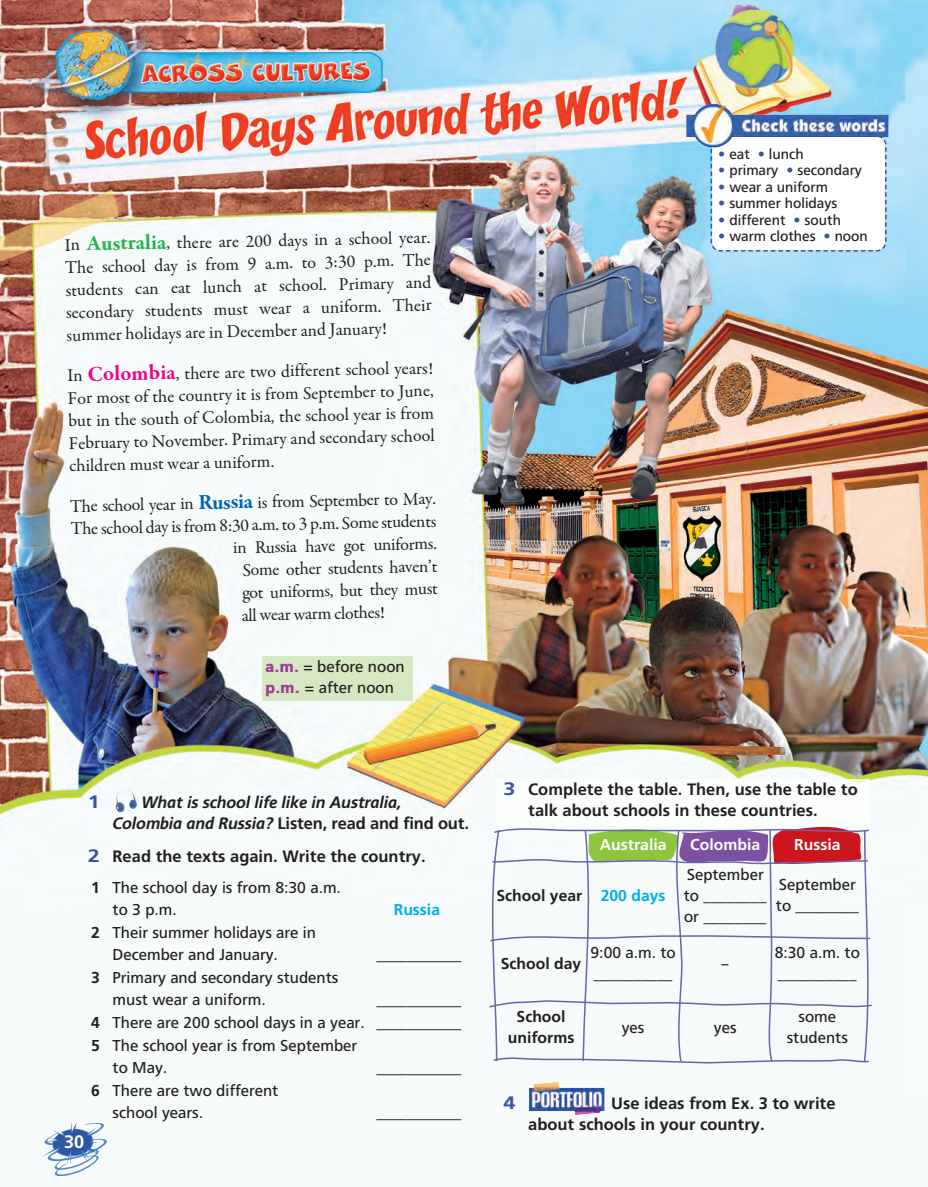
<style>
.page{position:relative;width:928px;height:1187px;background:#fff}
.page>*{position:absolute;margin:0;border:0;box-sizing:border-box;transform-origin:0 0}
.t1{font:18px/22.5px "Garamond Premr Pro";color:#231f20;text-align:justify}
.t2{font:700 18px "PF Catalog";color:#fff}
.t3{font:700 18px "PF Catalog";color:#3954a4;scale:1.2 1}
.t4{font:700 16.5px/21px "PF Catalog";color:#231f20}
.t5{font:italic 700 16.5px/21px "PF Catalog";letter-spacing:-.01em;color:#231f20}
.t6{font:15.75px/21px "PF Catalog";color:#231f20}
.t7{font:700 15.75px/21px "PF Catalog";color:#231f20;text-align:center}
.t8{font:700 15.75px "PF Catalog";color:#fff}
.t9{font:700 15.75px "PF Catalog";color:#00aeef}
.t10{font:14.25px "PF Catalog";color:#231f20}
.s1{font-weight:700;font-size:21.75px;color:#23b24b}
.s2{font-weight:700;font-size:21.75px;color:#ed028c}
.s3{font-weight:700;font-size:21.75px;color:#0166b3}
.s4{font-weight:900;color:#a13d96}
.s5{color:#3954a4}
.s6{font-style:normal}
.s7{font-size:18px;color:#3954a4}
.s8{font-weight:700}
.s9{color:#00aeef}
</style>
<div class="page">
<img style="left:0;top:0;width:928px;height:1177px">
<svg style="left:42px;top:1121px;width:65px;height:54px"></svg>
<img style="left:529px;top:1081px;width:76px;height:33px">
<img style="left:497px;top:779px;width:372px;height:46px">
<svg style="left:710px;top:148px;width:177px;height:104px"></svg>
<img style="left:686px;top:103px;width:203px;height:45px">
<img style="left:116px;top:797px;width:15px;height:14px">
<div style="left:262px;top:656px;width:151px;height:44px;background:#d6e8c2"></div>
<svg style="left:488px;top:826px;width:385px;height:238px"></svg>
<p class="t1" style="left:64px;top:234px;width:368px;rotate:-1deg">In <span class="s1">Australia</span>, there are 200 days in a school year.<br>The school day is from 9 a.m. to 3:30 p.m. The students can eat lunch at school. Primary and secondary students must wear a uniform. Their summer holidays are in December and January!</p>
<p class="t1" style="left:67px;top:365px;width:368px;rotate:-1deg">In <span class="s2">Colombia</span>, there are two different school years!<br>For most of the country it is from September to June, but in the south of Colombia, the school year is from February to November. Primary and secondary school children must wear a uniform.</p>
<p class="t1" style="left:70px;top:495px;width:367px;rotate:-1deg">The school year in <span class="s3">Russia</span> is from September to May.</p>
<p class="t1" style="left:70px;top:518px;width:367px;rotate:-1deg">The school day is from 8:30 a.m. to 3 p.m. Some students</p>
<p class="t1" style="left:233px;top:537px;width:205px;rotate:-1deg">in Russia have got uniforms.</p>
<p class="t1" style="left:242px;top:560px;width:196px;rotate:-1deg">Some other students haven’t</p>
<p class="t1" style="left:242px;top:582px;width:197px;rotate:-1deg">got uniforms, but they must</p>
<p class="t1" style="left:241px;top:605px;width:145px;rotate:-1deg">all wear warm clothes!</p>
<p class="t6" style="left:265px;top:656px;width:141px"><span class="s4">a.m.</span> = before noon <span class="s4">p.m.</span> = after noon</p>
<p class="t10" style="left:718px;top:148px;width:87px"><span class="s5">•</span> eat <span class="s5">•</span> lunch</p>
<p class="t10" style="left:718px;top:165px;width:145px"><span class="s5">•</span> primary <span class="s5">•</span> secondary</p>
<p class="t10" style="left:718px;top:181px;width:111px"><span class="s5">•</span> wear a uniform</p>
<p class="t10" style="left:718px;top:198px;width:121px"><span class="s5">•</span> summer holidays</p>
<p class="t10" style="left:718px;top:214px;width:124px"><span class="s5">•</span> different <span class="s5">•</span> south</p>
<p class="t10" style="left:718px;top:231px;width:151px"><span class="s5">•</span> warm clothes <span class="s5">•</span> noon</p>
<p class="t3" style="left:88px;top:794px;width:12px">1</p>
<p class="t5" style="left:113px;top:793px;width:358px;text-indent:29px">What is school life like in Australia,<br>Colombia and Russia? <span class="s6">Listen, read and find out.</span></p>
<p class="t4" style="left:88px;top:847px;width:339px"><span class="s7">2</span> Read the texts again. Write the country.</p>
<p class="t6" style="left:113px;top:877px;width:230px;line-height:22.5px;text-indent:-22px"><span class="s8">1</span> The school day is from 8:30 a.m. to 3 p.m.</p>
<p class="t9" style="left:394px;top:903px;width:48px">Russia</p>
<p class="t6" style="left:113px;top:922px;width:205px;line-height:22.5px;text-indent:-22px"><span class="s8">2</span> Their summer holidays are in<br>December and January.</p>
<p class="t6" style="left:377px;top:945px;width:86px">___________</p>
<p class="t6" style="left:113px;top:967px;width:227px;line-height:22.5px;text-indent:-22px"><span class="s8">3</span> Primary and secondary students must wear a uniform.</p>
<p class="t6" style="left:377px;top:990px;width:86px">___________</p>
<p class="t6" style="left:91px;top:1013px;width:372px"><span class="s8">4</span> There are 200 school days in a year. ___________</p>
<p class="t6" style="left:91px;top:1035px;width:268px"><span class="s8">5</span> The school year is from September</p>
<p class="t6" style="left:113px;top:1058px;width:56px">to May.</p>
<p class="t6" style="left:377px;top:1058px;width:86px">___________</p>
<p class="t6" style="left:113px;top:1079px;width:167px;line-height:22.5px;text-indent:-22px"><span class="s8">6</span> There are two different school years.</p>
<p class="t6" style="left:377px;top:1103px;width:86px">___________</p>
<p class="t2" style="left:64px;top:1133px;width:22px">30</p>
<p class="t4" style="left:528px;top:779px;width:331px;text-indent:-25px"><span class="s7">3</span> Complete the table. Then, use the table to talk about schools in these countries.</p>
<p class="t8" style="left:600px;top:837px;width:68px">Australia</p>
<p class="t8" style="left:690px;top:837px;width:72px">Colombia</p>
<p class="t8" style="left:794px;top:837px;width:48px">Russia</p>
<p class="t7" style="left:497px;top:886px;width:170px">School year <span class="s9">200 days</span></p>
<p class="t6" style="left:684px;top:865px;width:84px">September to ________ or ________</p>
<p class="t6" style="left:776px;top:875px;width:84px">September to ________</p>
<p class="t7" style="left:501px;top:954px;width:82px">School day</p>
<p class="t6" style="left:591px;top:943px;width:87px">9:00 a.m. to __________</p>
<p class="t6" style="left:721px;top:954px;width:9px">–</p>
<p class="t6" style="left:775px;top:943px;width:87px">8:30 a.m. to __________</p>
<p class="t7" style="left:508px;top:1007px;width:68px">School uniforms</p>
<p class="t6" style="left:622px;top:1017px;width:24px">yes</p>
<p class="t6" style="left:714px;top:1017px;width:24px">yes</p>
<p class="t6" style="left:787px;top:1007px;width:63px;text-align:center">some students</p>
<p class="t3" style="left:503px;top:1094px;width:12px">4</p>
<p class="t4" style="left:528px;top:1093px;width:309px;text-indent:83px">Use ideas from Ex. 3 to write about schools in your country.</p>
</div>
